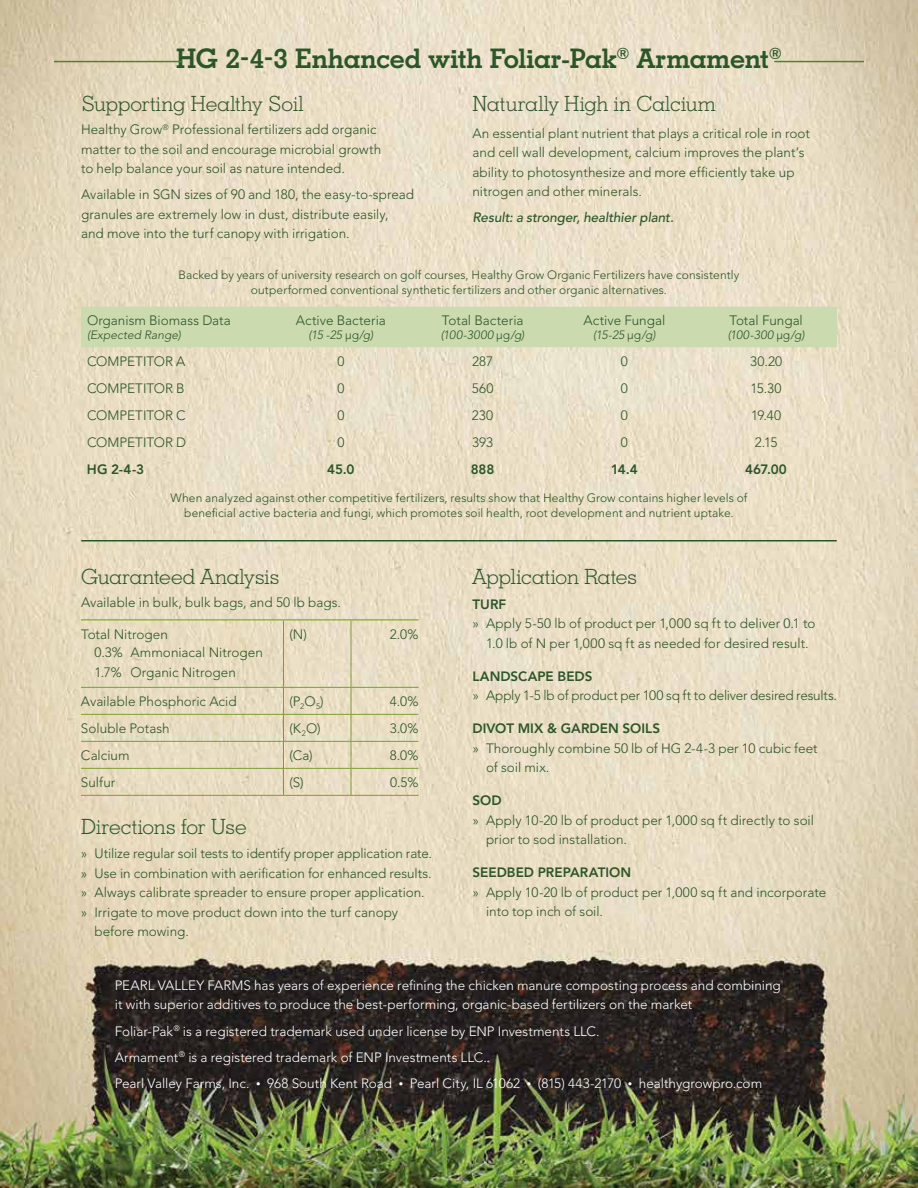
<style>
.page{position:relative;width:918px;height:1188px;background:#fff}
.page>*{position:absolute;margin:0;border:0;box-sizing:border-box;transform-origin:0 0}
.t1{font:700 27px "Geometric Slab 703 BT";letter-spacing:-.01em;color:#2c5629}
.t2{font:300 21px "Geometric Slab 703 BT";letter-spacing:-.01em;color:#2c5629}
.t3{font:300 13.5px/19.5px "Avenir LT Std";color:#2c5629}
.t4{font:300 13.5px/26.2px "Avenir LT Std";color:#fff}
.t5{font:800 13.5px "Avenir LT Std";color:#2c5629}
.t6{font:italic 500 13.5px "Avenir LT Std";letter-spacing:-.005em;color:#2c5629}
.t7{font:300 12px/15px "Avenir LT Std";letter-spacing:.005em;color:#2c5629;text-align:center}
.t8{font:italic 300 12px "Avenir LT Std";letter-spacing:.005em;color:#2c5629}
.s1{font-style:normal}
.s2{font-size:9px}
</style>
<div class="page">
<img style="left:0;top:0;width:918px;height:1188px">
<hr style="left:81px;top:687px;width:202px;height:1px;background:#78a22f">
<hr style="left:284px;top:687px;width:67px;height:1px;background:#78a22f">
<hr style="left:351px;top:687px;width:67px;height:1px;background:#78a22f">
<hr style="left:81px;top:714px;width:202px;height:1px;background:#78a22f">
<hr style="left:284px;top:714px;width:67px;height:1px;background:#78a22f">
<hr style="left:351px;top:714px;width:67px;height:1px;background:#78a22f">
<hr style="left:81px;top:741px;width:202px;height:1px;background:#78a22f">
<hr style="left:284px;top:741px;width:67px;height:1px;background:#78a22f">
<hr style="left:351px;top:741px;width:67px;height:1px;background:#78a22f">
<hr style="left:81px;top:768px;width:202px;height:1px;background:#78a22f">
<hr style="left:284px;top:768px;width:67px;height:1px;background:#78a22f">
<hr style="left:351px;top:768px;width:67px;height:1px;background:#78a22f">
<svg style="left:283px;top:620px;width:1px;height:175px"></svg>
<svg style="left:351px;top:620px;width:1px;height:175px"></svg>
<hr style="left:81px;top:619px;width:203px;height:1px;background:#78a22f">
<hr style="left:284px;top:619px;width:67px;height:1px;background:#78a22f">
<hr style="left:351px;top:619px;width:67px;height:1px;background:#78a22f">
<hr style="left:81px;top:795px;width:203px;height:1px;background:#78a22f">
<hr style="left:284px;top:795px;width:67px;height:1px;background:#78a22f">
<hr style="left:351px;top:795px;width:67px;height:1px;background:#78a22f">
<hr style="left:82px;top:540px;width:754px;height:1px;background:#2c5629">
<div style="left:81px;top:307px;width:756px;height:40px;background:#ccdab0"></div>
<hr style="left:54px;top:61px;width:129px;height:1px;background:#4b833c">
<hr style="left:774px;top:61px;width:90px;height:1px;background:#4b833c">
<h1 class="t1" style="left:176px;top:42px;width:607px">HG 2-4-3 Enhanced with Foliar-Pak<sup>®</sup> Armament<sup>®</sup></h1>
<h2 class="t2" style="left:81px;top:91px;width:224px">Supporting Healthy Soil</h2>
<p class="t3" style="left:81px;top:120px;width:302px">Healthy Grow<sup>®</sup> Professional fertilizers add organic matter to the soil and encourage microbial growth to help balance your soil as nature intended.</p>
<p class="t3" style="left:81px;top:185px;width:335px">Available in SGN sizes of 90 and 180, the easy-to-spread granules are extremely low in dust, distribute easily, and move into the turf canopy with irrigation.</p>
<h2 class="t2" style="left:472px;top:91px;width:245px">Naturally High in Calcium</h2>
<p class="t3" style="left:472px;top:123px;width:339px">An essential plant nutrient that plays a critical role in root and cell wall development, calcium improves the plant’s ability to photosynthesize and more efficiently take up nitrogen and other minerals.</p>
<p class="t6" style="left:472px;top:210px;width:203px">Result: a stronger, healthier plant.</p>
<p class="t7" style="left:179px;top:267px;width:562px">Backed by years of university research on golf courses, Healthy Grow Organic Fertilizers have consistently outperformed conventional synthetic fertilizers and other organic alternatives.</p>
<p class="t3" style="left:87px;top:311px;width:145px">Organism Biomass Data</p>
<p class="t8" style="left:87px;top:328px;width:96px">(Expected Range)</p>
<p class="t3" style="left:296px;top:311px;width:91px">Active Bacteria</p>
<p class="t8" style="left:309px;top:328px;width:66px">(15 -25 <span class="s1">μg</span>/g)</p>
<p class="t3" style="left:442px;top:311px;width:83px">Total Bacteria</p>
<p class="t8" style="left:441px;top:328px;width:85px">(100-3000 <span class="s1">μg</span>/g)</p>
<p class="t3" style="left:583px;top:311px;width:83px">Active Fungal</p>
<p class="t8" style="left:593px;top:328px;width:64px">(15-25 <span class="s1">μg</span>/g)</p>
<p class="t3" style="left:729px;top:311px;width:75px">Total Fungal</p>
<p class="t8" style="left:728px;top:328px;width:78px">(100-300 <span class="s1">μg</span>/g)</p>
<p class="t3" style="left:87px;top:351px;width:100px">COMPETITOR A</p>
<p class="t3" style="left:337px;top:351px;width:9px">0</p>
<p class="t3" style="left:472px;top:351px;width:22px">287</p>
<p class="t3" style="left:621px;top:351px;width:9px">0</p>
<p class="t3" style="left:750px;top:351px;width:34px">30.20</p>
<p class="t3" style="left:87px;top:378px;width:99px">COMPETITOR B</p>
<p class="t3" style="left:337px;top:378px;width:9px">0</p>
<p class="t3" style="left:472px;top:378px;width:23px">560</p>
<p class="t3" style="left:621px;top:378px;width:9px">0</p>
<p class="t3" style="left:751px;top:378px;width:33px">15.30</p>
<p class="t3" style="left:87px;top:405px;width:100px">COMPETITOR C</p>
<p class="t3" style="left:337px;top:405px;width:9px">0</p>
<p class="t3" style="left:472px;top:405px;width:23px">230</p>
<p class="t3" style="left:621px;top:405px;width:9px">0</p>
<p class="t3" style="left:751px;top:405px;width:31px">19.40</p>
<p class="t3" style="left:87px;top:432px;width:101px">COMPETITOR D</p>
<p class="t3" style="left:337px;top:432px;width:9px">0</p>
<p class="t3" style="left:472px;top:432px;width:23px">393</p>
<p class="t3" style="left:621px;top:432px;width:9px">0</p>
<p class="t3" style="left:755px;top:432px;width:24px">2.15</p>
<p class="t5" style="left:87px;top:461px;width:59px">HG 2-4-3</p>
<p class="t5" style="left:327px;top:461px;width:29px">45.0</p>
<p class="t5" style="left:471px;top:461px;width:25px">888</p>
<p class="t5" style="left:611px;top:461px;width:28px">14.4</p>
<p class="t5" style="left:745px;top:461px;width:43px">467.00</p>
<p class="t7" style="left:171px;top:490px;width:578px">When analyzed against other competitive fertilizers, results show that Healthy Grow contains higher levels of beneficial active bacteria and fungi, which promotes soil health, root development and nutrient uptake.</p>
<h2 class="t2" style="left:81px;top:564px;width:200px">Guaranteed Analysis</h2>
<p class="t3" style="left:81px;top:592px;width:262px">Available in bulk, bulk bags, and 50 lb bags.</p>
<p class="t3" style="left:81px;top:624px;width:88px">Total Nitrogen</p>
<p class="t3" style="left:289px;top:624px;width:19px">(N)</p>
<p class="t3" style="left:390px;top:624px;width:30px">2.0%</p>
<p class="t3" style="left:94px;top:642px;width:170px;line-height:20.2px">0.3% Ammoniacal Nitrogen<br>1.7% Organic Nitrogen</p>
<p class="t3" style="left:81px;top:692px;width:157px">Available Phosphoric Acid</p>
<p class="t3" style="left:289px;top:692px;width:36px">(P<sub>2</sub>O<sub>5</sub>)</p>
<p class="t3" style="left:390px;top:692px;width:30px">4.0%</p>
<p class="t3" style="left:81px;top:719px;width:90px">Soluble Potash</p>
<p class="t3" style="left:289px;top:719px;width:33px">(K<sub>2</sub>O)</p>
<p class="t3" style="left:390px;top:719px;width:30px">3.0%</p>
<p class="t3" style="left:81px;top:746px;width:50px">Calcium</p>
<p class="t3" style="left:289px;top:746px;width:25px">(Ca)</p>
<p class="t3" style="left:390px;top:746px;width:30px">8.0%</p>
<p class="t3" style="left:81px;top:773px;width:36px">Sulfur</p>
<p class="t3" style="left:289px;top:773px;width:16px">(S)</p>
<p class="t3" style="left:390px;top:773px;width:30px">0.5%</p>
<h2 class="t2" style="left:81px;top:813px;width:167px">Directions for Use</h2>
<p class="t3" style="left:81px;top:844px;width:353px">» Utilize regular soil tests to identify proper application rate.</p>
<p class="t3" style="left:81px;top:864px;width:352px">» Use in combination with aerification for enhanced results.</p>
<p class="t3" style="left:81px;top:883px;width:345px">» Always calibrate spreader to ensure proper application.</p>
<p class="t3" style="left:81px;top:903px;width:319px">» Irrigate to move product down into the turf canopy</p>
<p class="t3" style="left:94px;top:922px;width:96px">before mowing.</p>
<h2 class="t2" style="left:472px;top:564px;width:166px">Application Rates</h2>
<p class="t5" style="left:472px;top:596px;width:35px">TURF</p>
<p class="t3" style="left:472px;top:614px;width:344px;text-align:center">» Apply 5-50 lb of product per 1,000 sq ft to deliver 0.1 to<br>1.0 lb of N per 1,000 sq ft as needed for desired result.</p>
<p class="t5" style="left:472px;top:668px;width:121px">LANDSCAPE BEDS</p>
<p class="t3" style="left:472px;top:686px;width:366px">» Apply 1-5 lb of product per 100 sq ft to deliver desired results.</p>
<p class="t5" style="left:472px;top:720px;width:189px">DIVOT MIX &amp; GARDEN SOILS</p>
<p class="t3" style="left:486px;top:738px;width:333px;text-indent:-14px">» Thoroughly combine 50 lb of HG 2-4-3 per 10 cubic feet of soil mix.</p>
<p class="t5" style="left:472px;top:792px;width:31px">SOD</p>
<p class="t3" style="left:486px;top:810px;width:330px;text-indent:-14px">» Apply 10-20 lb of product per 1,000 sq ft directly to soil prior to sod installation.</p>
<p class="t5" style="left:472px;top:864px;width:160px">SEEDBED PREPARATION</p>
<p class="t3" style="left:486px;top:882px;width:342px;text-indent:-14px">» Apply 10-20 lb of product per 1,000 sq ft and incorporate into top inch of soil.</p>
<p class="t4" style="left:115px;top:975px;width:668px;line-height:19.5px">PEARL VALLEY FARMS has years of experience refining the chicken manure composting process and combining it with superior additives to produce the best-performing, organic-based fertilizers on the market</p>
<p class="t4" style="left:115px;top:1018px;width:649px">Foliar-Pak<sup>®</sup> is a registered trademark used under license by ENP Investments LLC.<br>Armament<sup>®</sup> is a registered trademark of ENP Investments LLC..<br>Pearl Valley Farms, Inc. <span class="s2">•</span> 968 South Kent Road <span class="s2">•</span> Pearl City, IL 61062 <span class="s2">•</span> (815) 443-2170 <span class="s2">•</span> healthygrowpro.com</p>
</div>
